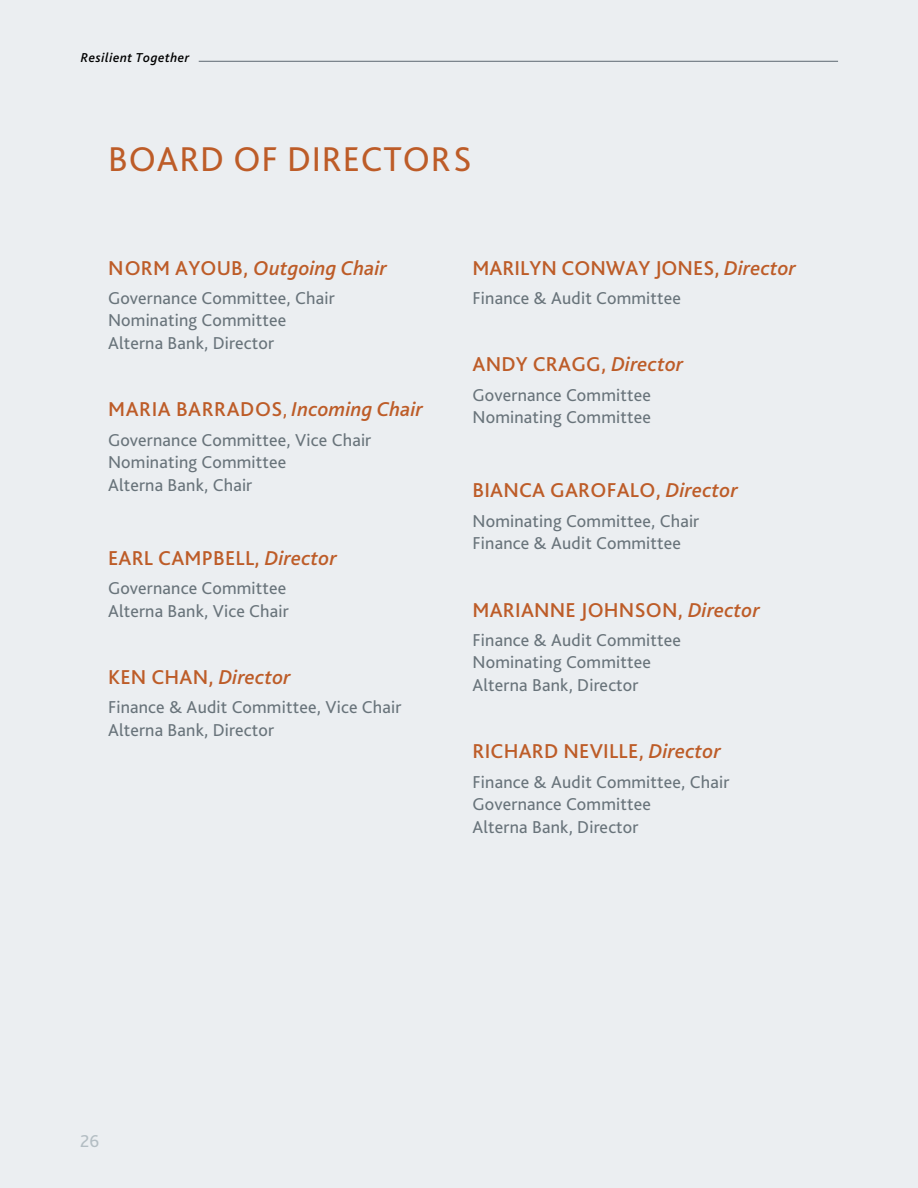
<style>
.page{position:relative;width:918px;height:1188px;background:#ebeef1}
.page>*{position:absolute;margin:0;border:0;box-sizing:border-box;transform-origin:0 0}
.t1{font:36px "Bliss Pro";letter-spacing:.025em;color:#bd5c28}
.t2{font:500 21px "Bliss Pro";letter-spacing:.01em;color:#bd5c28}
.t3{font:italic 500 21px "Bliss Pro";letter-spacing:.01em;color:#bd5c28}
.t4{font:18px/22.5px "Bliss Pro";letter-spacing:.01em;color:#68737a}
.t5{font:18px "Bliss Pro";color:#b3bdc3}
.t6{font:italic 500 13.5px "Bliss Pro";letter-spacing:.04em;color:#000}
.s1{font-style:normal}
.s2{font-size:18px}
.s3{font-style:italic}
</style>
<div class="page">
<hr style="left:199px;top:61px;width:639px;height:1px;background:#5d6771">
<p class="t6" style="left:81px;top:49px;width:110px">Resilient Together</p>
<h2 class="t1" style="left:108px;top:136px;width:365px">BOARD OF DIRECTORS</h2>
<h3 class="t3" style="left:108px;top:255px;width:281px"><span class="s1">NORM AYOUB,</span> Outgoing Chair</h3>
<p class="t4" style="left:108px;top:286px;width:228px">Governance Committee, Chair<br>Nominating Committee<br>Alterna Bank, Director</p>
<h3 class="t2" style="left:108px;top:396px;width:317px">MARIA BARRADOS<span class="s2">,</span> <span class="s3">Incoming Chair</span></h3>
<p class="t4" style="left:108px;top:428px;width:265px">Governance Committee, Vice Chair<br>Nominating Committee<br>Alterna Bank, Chair</p>
<h3 class="t2" style="left:108px;top:545px;width:230px">EARL CAMPBELL, <span class="s3">Director</span></h3>
<p class="t4" style="left:108px;top:576px;width:182px">Governance Committee<br>Alterna Bank, Vice Chair</p>
<h3 class="t2" style="left:108px;top:664px;width:184px">KEN CHAN, <span class="s3">Director</span></h3>
<p class="t4" style="left:108px;top:696px;width:295px">Finance &amp; Audit Committee, Vice Chair<br>Alterna Bank, Director</p>
<h3 class="t2" style="left:472px;top:255px;width:325px">MARILYN CONWAY JONES, <span class="s3">Director</span></h3>
<p class="t4" style="left:472px;top:286px;width:210px">Finance &amp; Audit Committee</p>
<h3 class="t2" style="left:472px;top:351px;width:212px">ANDY CRAGG, <span class="s3">Director</span></h3>
<p class="t4" style="left:472px;top:383px;width:180px">Governance Committee<br>Nominating Committee</p>
<h3 class="t2" style="left:472px;top:477px;width:267px">BIANCA GAROFALO, <span class="s3">Director</span></h3>
<p class="t4" style="left:472px;top:509px;width:228px">Nominating Committee, Chair<br>Finance &amp; Audit Committee</p>
<h3 class="t2" style="left:472px;top:597px;width:289px">MARIANNE JOHNSON, <span class="s3">Director</span></h3>
<p class="t4" style="left:472px;top:628px;width:210px">Finance &amp; Audit Committee<br>Nominating Committee<br>Alterna Bank, Director</p>
<h3 class="t2" style="left:472px;top:738px;width:250px">RICHARD NEVILLE, <span class="s3">Director</span></h3>
<p class="t4" style="left:472px;top:770px;width:258px">Finance &amp; Audit Committee, Chair<br>Governance Committee<br>Alterna Bank, Director</p>
<p class="t5" style="left:80px;top:1130px;width:21px">26</p>
</div>
